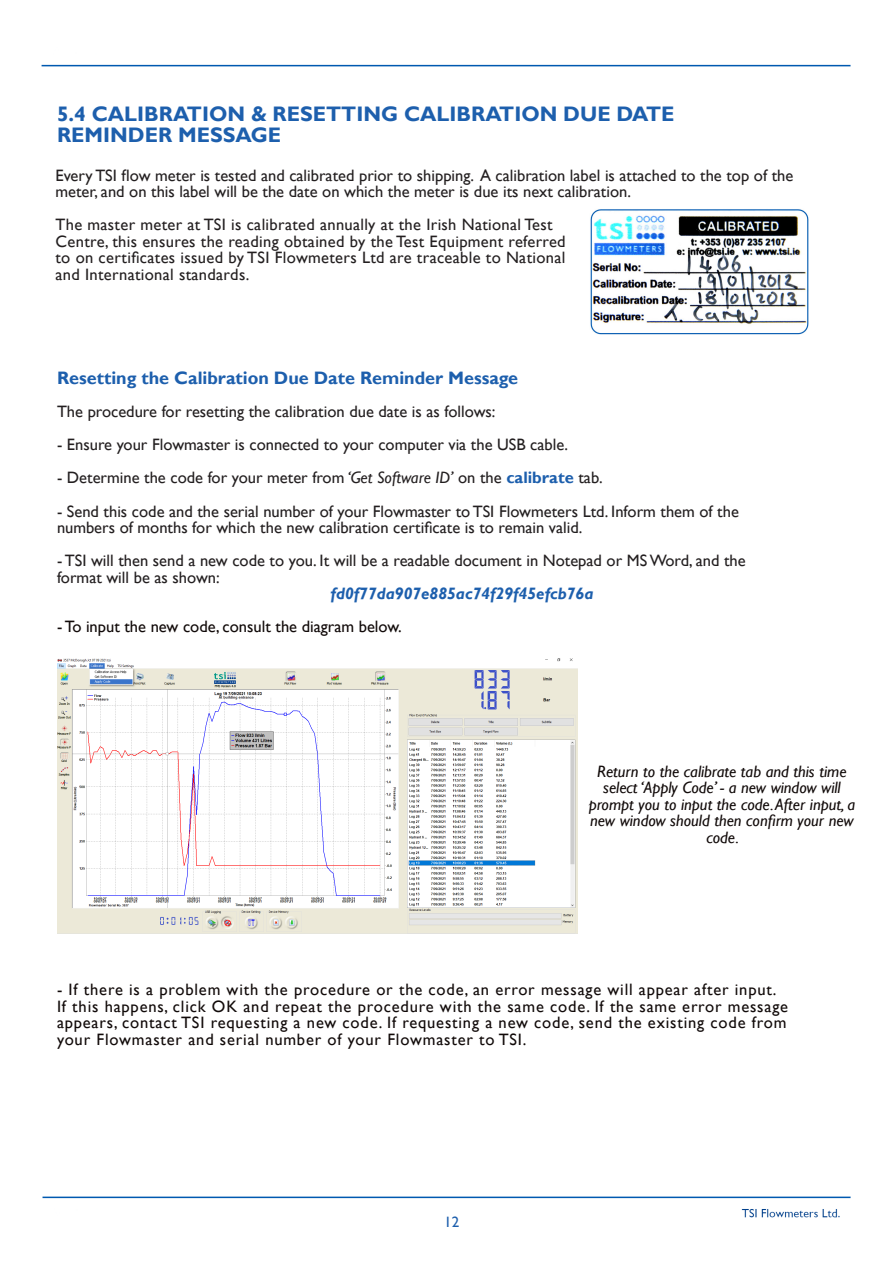
<style>
.page{position:relative;width:893px;height:1263px;background:#fff}
.page>*{position:absolute;margin:0;border:0;box-sizing:border-box;transform-origin:0 0}
.t1{font:700 21px "Gill Sans";color:#1d5fad}
.t2{font:700 18px "Gill Sans";color:#1d5fad}
.t3{font:16.5px "Gill Sans";color:#231f20}
.t4{font:16.5px "Gill Sans";letter-spacing:.05em;color:#110a09}
.t5{font:16.5px "Gill Sans";letter-spacing:.02em;color:#231f20}
.t6{font:italic 16.5px/16.5px "Gill Sans";color:#110a09;text-align:center}
.t7{font:16.5px "Gill Sans";color:#110a09}
.t8{font:italic 700 16.5px "Gill Sans";color:#1d5fad}
.t9{font:15px "Gill Sans";color:#1d5fad}
.s1{font-style:italic}
.s2{font-weight:700;color:#1d5fad}
</style>
<div class="page">
<img style="left:42px;top:1196px;width:809px;height:22px">
<img style="left:41px;top:64px;width:810px;height:3px">
<img style="left:590px;top:209px;width:219px;height:126px">
<img style="left:57px;top:658px;width:520px;height:275px">
<p class="t1" style="left:57px;top:101px;width:619px">5.4 CALIBRATION &amp; RESETTING CALIBRATION DUE DATE</p>
<p class="t1" style="left:57px;top:122px;width:226px">REMINDER MESSAGE</p>
<p class="t3" style="left:56px;top:166px;width:739px">Every TSI flow meter is tested and calibrated prior to shipping. A calibration label is attached to the top of the</p>
<p class="t3" style="left:56px;top:182px;width:577px">meter, and on this label will be the date on which the meter is due its next calibration.</p>
<p class="t5" style="left:56px;top:215px;width:499px">The master meter at TSI is calibrated annually at the Irish National Test</p>
<p class="t5" style="left:56px;top:232px;width:512px">Centre, this ensures the reading obtained by the Test Equipment referred</p>
<p class="t5" style="left:56px;top:248px;width:511px">to on certificates issued by TSI Flowmeters Ltd are traceable to National</p>
<p class="t5" style="left:56px;top:265px;width:195px">and International standards.</p>
<p class="t2" style="left:57px;top:368px;width:463px">Resetting the Calibration Due Date Reminder Message</p>
<p class="t3" style="left:57px;top:402px;width:440px">The procedure for resetting the calibration due date is as follows:</p>
<p class="t3" style="left:57px;top:435px;width:513px">- Ensure your Flowmaster is connected to your computer via the USB cable.</p>
<p class="t3" style="left:57px;top:468px;width:547px">- Determine the code for your meter from <span class="s1">‘Get Software ID’</span> on the <span class="s2">calibrate</span> tab.</p>
<p class="t3" style="left:57px;top:501px;width:683px">- Send this code and the serial number of your Flowmaster to TSI Flowmeters Ltd. Inform them of the</p>
<p class="t3" style="left:57px;top:518px;width:527px">numbers of months for which the new calibration certificate is to remain valid.</p>
<p class="t3" style="left:57px;top:551px;width:690px">- TSI will then send a new code to you. It will be a readable document in Notepad or MS Word, and the</p>
<p class="t3" style="left:57px;top:567px;width:164px">format will be as shown:</p>
<p class="t8" style="left:331px;top:584px;width:264px">fd0f77da907e885ac74f29f45efcb76a</p>
<p class="t7" style="left:57px;top:617px;width:346px">- To input the new code, consult the diagram below.</p>
<p class="t6" style="left:589px;top:763px;width:268px">Return to the calibrate tab and this time select ‘Apply Code’ - a new window will prompt you to input the code. After input, a new window should then confirm your new code.</p>
<p class="t4" style="left:57px;top:980px;width:721px">- If there is a problem with the procedure or the code, an error message will appear after input.</p>
<p class="t4" style="left:57px;top:996px;width:733px">If this happens, click OK and repeat the procedure with the same code. If the same error message</p>
<p class="t4" style="left:57px;top:1013px;width:731px">appears, contact TSI requesting a new code. If requesting a new code, send the existing code from</p>
<p class="t4" style="left:57px;top:1029px;width:471px">your Flowmaster and serial number of your Flowmaster to TSI.</p>
<p class="t9" style="left:444px;top:1213px;width:16px">12</p>
</div>
